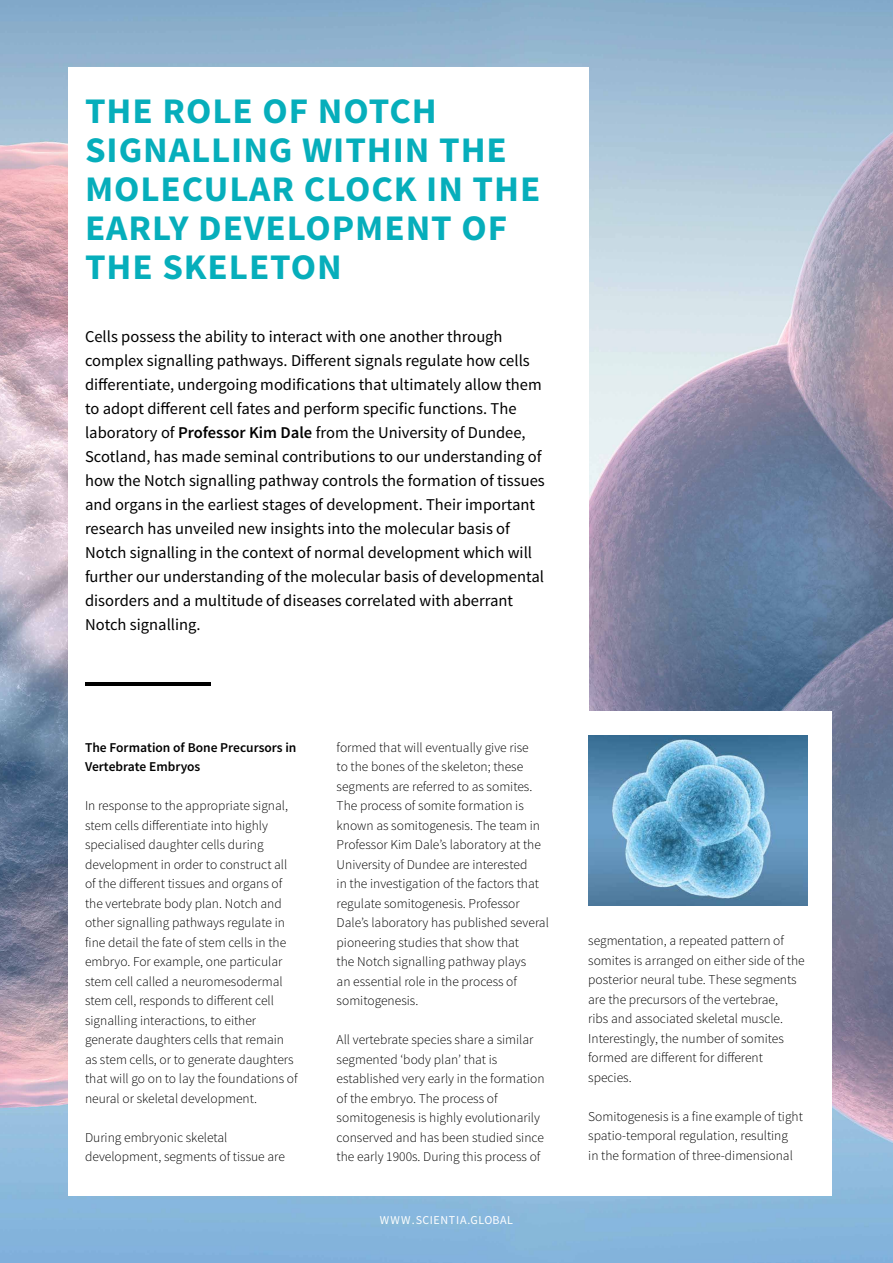
<style>
.page{position:relative;width:893px;height:1263px;background:#fff}
.page>*{position:absolute;margin:0;border:0;box-sizing:border-box;transform-origin:0 0}
.t1{font:700 36px/39px "Source Sans Pro";letter-spacing:.025em;color:#06aebb}
.t2{font:16.5px/24px "Source Sans Pro";color:#000}
.t3{font:300 13.5px/19.5px "Source Sans Pro";color:#000}
.t4{font:600 13.5px/19.5px "Source Sans Pro";color:#000}
.t5{font:12px "Source Sans Pro";letter-spacing:.05em;color:#fff}
.s1{font-weight:600}
</style>
<div class="page">
<img style="left:0;top:0;width:893px;height:1263px">
<div style="left:68px;top:67px;width:520px;height:1128px;background:#fff"></div>
<hr style="left:85px;top:682px;width:125px;height:4px;background:#000">
<div style="left:557px;top:711px;width:275px;height:484px;background:#fff"></div>
<img style="left:588px;top:736px;width:220px;height:169px">
<h1 class="t1" style="left:85px;top:92px;width:457px">THE ROLE OF NOTCH<br>SIGNALLING WITHIN THE<br>MOLECULAR CLOCK IN THE<br>EARLY DEVELOPMENT OF<br>THE SKELETON</h1>
<p class="t2" style="left:85px;top:324px;width:461px">Cells possess the ability to interact with one another through complex signalling pathways. Different signals regulate how cells differentiate, undergoing modifications that ultimately allow them to adopt different cell fates and perform specific functions. The laboratory of <span class="s1">Professor Kim Dale</span> from the University of Dundee, Scotland, has made seminal contributions to our understanding of how the Notch signalling pathway controls the formation of tissues and organs in the earliest stages of development. Their important research has unveiled new insights into the molecular basis of Notch signalling in the context of normal development which will further our understanding of the molecular basis of developmental disorders and a multitude of diseases correlated with aberrant Notch signalling.</p>
<p class="t4" style="left:85px;top:738px;width:213px">The Formation of Bone Precursors in<br>Vertebrate Embryos</p>
<p class="t3" style="left:85px;top:796px;width:214px">In response to the appropriate signal, stem cells differentiate into highly specialised daughter cells during development in order to construct all of the different tissues and organs of the vertebrate body plan. Notch and other signalling pathways regulate in fine detail the fate of stem cells in the embryo. For example, one particular stem cell called a neuromesodermal stem cell, responds to different cell signalling interactions, to either generate daughters cells that remain as stem cells, or to generate daughters that will go on to lay the foundations of neural or skeletal development.</p>
<p class="t3" style="left:85px;top:1127px;width:201px">During embryonic skeletal development, segments of tissue are</p>
<p class="t3" style="left:337px;top:737px;width:214px">formed that will eventually give rise<br>to the bones of the skeleton; these segments are referred to as somites.<br>The process of somite formation is known as somitogenesis. The team in Professor Kim Dale’s laboratory at the University of Dundee are interested<br>in the investigation of the factors that regulate somitogenesis. Professor Dale’s laboratory has published several pioneering studies that show that<br>the Notch signalling pathway plays<br>an essential role in the process of somitogenesis.</p>
<p class="t3" style="left:337px;top:1030px;width:209px">All vertebrate species share a similar segmented ‘body plan’ that is established very early in the formation of the embryo. The process of somitogenesis is highly evolutionarily conserved and has been studied since the early 1900s. During this process of</p>
<p class="t5" style="left:380px;top:1212px;width:135px">WWW.SCIENTIA.GLOBAL</p>
<p class="t3" style="left:588px;top:931px;width:218px">segmentation, a repeated pattern of somites is arranged on either side of the posterior neural tube. These segments are the precursors of the vertebrae,<br>ribs and associated skeletal muscle.<br>Interestingly, the number of somites formed are different for different species.</p>
<p class="t3" style="left:588px;top:1106px;width:216px">Somitogenesis is a fine example of tight spatio-temporal regulation, resulting<br>in the formation of three-dimensional</p>
</div>
